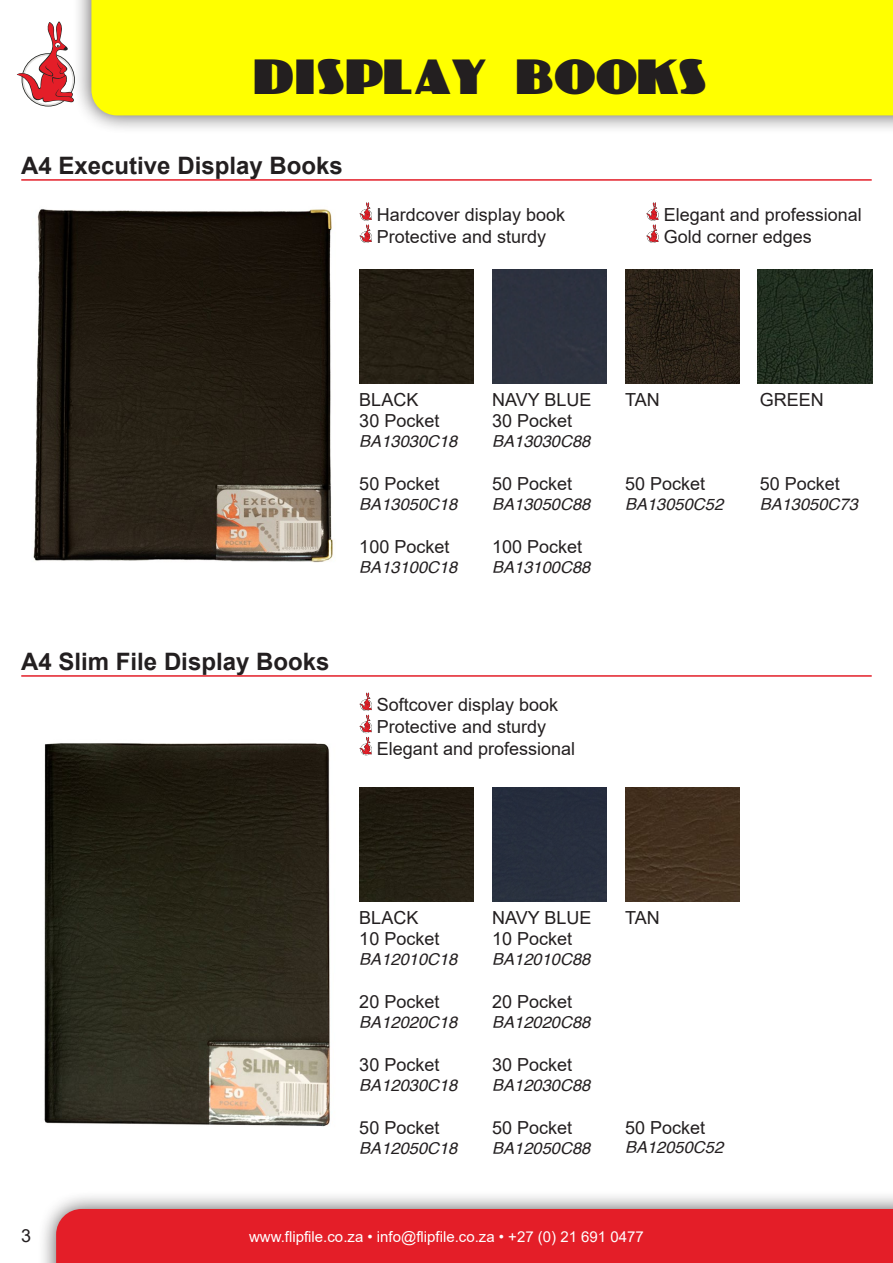
<style>
.page{position:relative;width:893px;height:1263px;background:#fff}
.page>*{position:absolute;margin:0;border:0;box-sizing:border-box;transform-origin:0 0}
.HEADING{font:45px "Koloss";color:#231f20}
.Product_Header{font:700 24px "Arial";color:#231f20}
.t1{font:18px "Arial";color:#231f20}
.Product_Code{font:italic 16.5px "Helvetica";color:#231f20}
.t2{font:15px "Arial";color:#fff}
</style>
<div class="page">
<div style="left:73px;top:0;width:820px;height:134px;background:#231f20;opacity:.75"></div>
<div style="left:91px;top:0;width:802px;height:115px;background:#ff0"></div>
<div style="left:38px;top:1190px;width:855px;height:73px;background:#231f20;opacity:.75"></div>
<div style="left:56px;top:1209px;width:837px;height:54px;background:#e41e28"></div>
<svg style="left:17px;top:21px;width:57px;height:82px"></svg>
<img style="left:625px;top:787px;width:114px;height:115px">
<hr style="left:21px;top:179px;width:851px;height:2px;background:#e31e28">
<hr style="left:21px;top:675px;width:851px;height:2px;background:#e31e28">
<img style="left:33px;top:209px;width:333px;height:354px">
<div style="left:359px;top:269px;width:115px;height:114px;background:#251f13"></div>
<img style="left:359px;top:787px;width:115px;height:115px">
<div style="left:492px;top:269px;width:114px;height:114px;background:#2d323f"></div>
<div style="left:492px;top:787px;width:114px;height:115px;background:#272e3e"></div>
<img style="left:625px;top:269px;width:114px;height:114px">
<img style="left:758px;top:269px;width:114px;height:114px">
<img style="left:44px;top:743px;width:286px;height:384px">
<svg style="left:359px;top:202px;width:13px;height:40px"></svg>
<svg style="left:646px;top:202px;width:13px;height:40px"></svg>
<svg style="left:359px;top:692px;width:13px;height:62px"></svg>
<p class="HEADING" style="left:255px;top:46px;width:455px">DISPLAY BOOKS</p>
<p class="Product_Header" style="left:21px;top:148px;width:323px">A4 Executive Display Books</p>
<p class="t1" style="left:377px;top:202px;width:190px">Hardcover display book</p>
<p class="t1" style="left:377px;top:224px;width:171px">Protective and sturdy</p>
<p class="t1" style="left:664px;top:202px;width:200px">Elegant and professional</p>
<p class="t1" style="left:664px;top:224px;width:150px">Gold corner edges</p>
<p class="Product_Header" style="left:21px;top:644px;width:310px">A4 Slim File Display Books</p>
<p class="t1" style="left:359px;top:387px;width:61px">BLACK</p>
<p class="t1" style="left:359px;top:408px;width:82px">30 Pocket</p>
<p class="Product_Code" style="left:359px;top:428px;width:100px">BA13030C18</p>
<p class="t1" style="left:359px;top:471px;width:82px">50 Pocket</p>
<p class="Product_Code" style="left:359px;top:491px;width:100px">BA13050C18</p>
<p class="t1" style="left:359px;top:534px;width:92px">100 Pocket</p>
<p class="Product_Code" style="left:359px;top:554px;width:100px">BA13100C18</p>
<p class="t1" style="left:492px;top:387px;width:101px">NAVY BLUE</p>
<p class="t1" style="left:492px;top:408px;width:82px">30 Pocket</p>
<p class="Product_Code" style="left:492px;top:428px;width:100px">BA13030C88</p>
<p class="t1" style="left:492px;top:471px;width:82px">50 Pocket</p>
<p class="Product_Code" style="left:492px;top:491px;width:100px">BA13050C88</p>
<p class="t1" style="left:492px;top:534px;width:92px">100 Pocket</p>
<p class="Product_Code" style="left:492px;top:554px;width:100px">BA13100C88</p>
<p class="t1" style="left:377px;top:692px;width:183px">Softcover display book</p>
<p class="t1" style="left:377px;top:714px;width:171px">Protective and sturdy</p>
<p class="t1" style="left:377px;top:736px;width:200px">Elegant and professional</p>
<p class="t1" style="left:625px;top:387px;width:36px">TAN</p>
<p class="t1" style="left:625px;top:471px;width:82px">50 Pocket</p>
<p class="Product_Code" style="left:625px;top:491px;width:100px">BA13050C52</p>
<p class="t1" style="left:760px;top:387px;width:66px">GREEN</p>
<p class="t1" style="left:760px;top:471px;width:82px">50 Pocket</p>
<p class="Product_Code" style="left:760px;top:491px;width:100px">BA13050C73</p>
<p class="t1" style="left:359px;top:905px;width:61px">BLACK</p>
<p class="t1" style="left:359px;top:926px;width:82px">10 Pocket</p>
<p class="Product_Code" style="left:359px;top:946px;width:100px">BA12010C18</p>
<p class="t1" style="left:359px;top:989px;width:82px">20 Pocket</p>
<p class="Product_Code" style="left:359px;top:1009px;width:100px">BA12020C18</p>
<p class="t1" style="left:359px;top:1052px;width:82px">30 Pocket</p>
<p class="Product_Code" style="left:359px;top:1072px;width:100px">BA12030C18</p>
<p class="t1" style="left:359px;top:1115px;width:82px">50 Pocket</p>
<p class="Product_Code" style="left:359px;top:1135px;width:100px">BA12050C18</p>
<p class="t1" style="left:492px;top:905px;width:101px">NAVY BLUE</p>
<p class="t1" style="left:492px;top:926px;width:82px">10 Pocket</p>
<p class="Product_Code" style="left:492px;top:946px;width:100px">BA12010C88</p>
<p class="t1" style="left:492px;top:989px;width:82px">20 Pocket</p>
<p class="Product_Code" style="left:492px;top:1009px;width:100px">BA12020C88</p>
<p class="t1" style="left:492px;top:1052px;width:82px">30 Pocket</p>
<p class="Product_Code" style="left:492px;top:1072px;width:100px">BA12030C88</p>
<p class="t1" style="left:492px;top:1115px;width:82px">50 Pocket</p>
<p class="Product_Code" style="left:492px;top:1135px;width:100px">BA12050C88</p>
<p class="t1" style="left:625px;top:905px;width:36px">TAN</p>
<p class="t1" style="left:625px;top:1115px;width:82px">50 Pocket</p>
<p class="Product_Code" style="left:625px;top:1135px;width:100px">BA12050C52</p>
<p class="t1" style="left:21px;top:1223px;width:12px">3</p>
<p class="t2" style="left:249px;top:1226px;width:396px">www.flipfile.co.za • info@flipfile.co.za • +27 (0) 21 691 0477</p>
</div>
